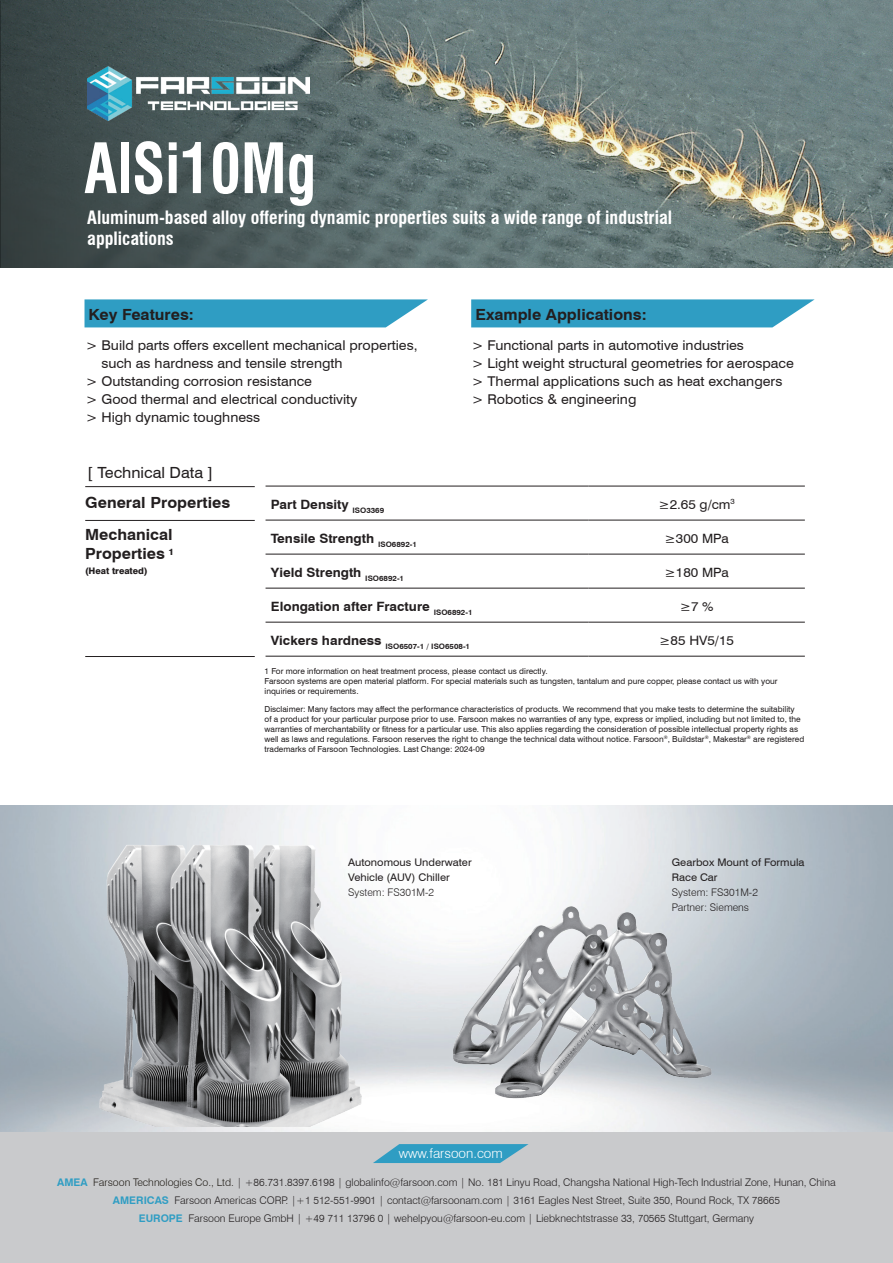
<style>
.page{position:relative;width:893px;height:1263px;background:#fff}
.page>*{position:absolute;margin:0;border:0;box-sizing:border-box;transform-origin:0 0}
.t1{font:700 condensed 67.5px "Swiss 721 BT";color:#fff;scale:.9 1}
.t2{font:700 condensed 18px/21px "Swiss 721 BT";color:#fff}
.t3{font:700 15.45px/18.5px "Swiss 721 BT";color:#231f20;scale:1.05 1}
.t4{font:15.45px "Swiss 721 BT";color:#231f20;scale:1.05 1}
.t5{font:13.5px/18px "Swiss 721 BT";color:#231f20;scale:1.05 1}
.t6{font:300 13.5px "Swiss 721 BT";color:#fff}
.t7{font:700 12.9px "Swiss 721 BT";color:#231f20;scale:1.05 1}
.t8{font:12.9px "Swiss 721 BT";color:#231f20;scale:1.05 1}
.t9{font:300 10.5px/18px "Swiss 721 BT";color:#231f20;text-align:center}
.t10{font:10.5px/15px "Swiss 721 BT";color:#231f20;scale:1.05 1}
.t11{font:800 9px "Swiss 721 BT";color:#231f20}
.t12{font:8.25px/9.9px "Swiss 721 BT";color:#231f20}
.t13{font:700 7.5px "Swiss 721 BT";color:#231f20;scale:1.05 1}
.s1{font-weight:700;color:#2f9dc3}
.s2{color:#221e18}
</style>
<div class="page">
<div style="left:0;top:1132px;width:893px;height:131px;background:#c9cacc"></div>
<svg style="left:373px;top:1144px;width:156px;height:19px"></svg>
<svg style="left:471px;top:299px;width:344px;height:28px;background:#3ea4c7"></svg>
<svg style="left:85px;top:299px;width:343px;height:28px;background:#3ea4c7"></svg>
<img style="left:0;top:0;width:892px;height:268px">
<img style="left:87px;top:66px;width:222px;height:54px">
<img style="left:450px;top:901px;width:265px;height:201px">
<img style="left:95px;top:840px;width:273px;height:287px">
<hr style="left:266px;top:486px;width:322px;height:1px;background:#231f20">
<hr style="left:588px;top:486px;width:217px;height:1px;background:#231f20">
<hr style="left:266px;top:520px;width:322px;height:1px;background:#231f20">
<hr style="left:588px;top:520px;width:217px;height:1px;background:#231f20">
<hr style="left:266px;top:554px;width:322px;height:1px;background:#231f20">
<hr style="left:588px;top:554px;width:217px;height:1px;background:#231f20">
<hr style="left:266px;top:588px;width:322px;height:1px;background:#231f20">
<hr style="left:588px;top:588px;width:217px;height:1px;background:#231f20">
<hr style="left:266px;top:622px;width:322px;height:1px;background:#231f20">
<hr style="left:588px;top:622px;width:217px;height:1px;background:#231f20">
<hr style="left:266px;top:656px;width:322px;height:1px;background:#231f20">
<hr style="left:588px;top:656px;width:217px;height:1px;background:#231f20">
<hr style="left:85px;top:520px;width:170px;height:1px;background:#231f20">
<hr style="left:85px;top:656px;width:170px;height:1px;background:#231f20">
<hr style="left:85px;top:486px;width:170px;height:1px;background:#231f20">
<h1 class="t1" style="left:84px;top:128px;width:259px">AlSi10Mg</h1>
<h2 class="t2" style="left:87px;top:207px;width:586px">Aluminum-based alloy offering dynamic properties suits a wide range of industrial applications</h2>
<h3 class="t3" style="left:88px;top:305px;width:102px">Key Features:</h3>
<h3 class="t3" style="left:475px;top:305px;width:165px">Example Applications:</h3>
<h3 class="t5" style="left:86px;top:336px;width:318px">&gt; Build parts offers excellent mechanical properties,</h3>
<h3 class="t5" style="left:101px;top:354px;width:231px">such as hardness and tensile strength</h3>
<h3 class="t5" style="left:86px;top:372px;width:217px">&gt; Outstanding corrosion resistance</h3>
<h3 class="t5" style="left:86px;top:390px;width:260px">&gt; Good thermal and electrical conductivity</h3>
<h3 class="t5" style="left:86px;top:408px;width:168px">&gt; High dynamic toughness</h3>
<h3 class="t5" style="left:472px;top:336px;width:308px">&gt; Functional parts in automotive industries<br>&gt; Light weight structural geometries for aerospace &gt; Thermal applications such as heat exchangers &gt; Robotics &amp; engineering</h3>
<h3 class="t4" style="left:87px;top:461px;width:122px">[ Technical Data ]</h3>
<h3 class="t3" style="left:85px;top:492px;width:140px">General Properties</h3>
<h3 class="t7" style="left:271px;top:495px;width:109px">Part Density <sub>ISO3369</sub></h3>
<h3 class="t8" style="left:658px;top:495px;width:74px">≥2.65 g/cm<sup>3</sup></h3>
<h3 class="t7" style="left:271px;top:529px;width:140px">Tensile Strength <sub>ISO6892-1</sub></h3>
<h3 class="t8" style="left:665px;top:529px;width:63px">≥300 MPa</h3>
<h3 class="t7" style="left:271px;top:563px;width:128px">Yield Strength <sub>ISO6892-1</sub></h3>
<h3 class="t8" style="left:665px;top:563px;width:63px">≥180 MPa</h3>
<h3 class="t7" style="left:271px;top:597px;width:193px">Elongation after Fracture <sub>ISO6892-1</sub></h3>
<h3 class="t8" style="left:680px;top:597px;width:34px">≥7 %</h3>
<p class="t13" style="left:271px;top:641px;width:191px"><sup>Vickers</sup> <sup>hardness</sup> ISO6507-1 / ISO6508-1</p>
<h3 class="t8" style="left:659px;top:631px;width:73px">≥85 HV5/15</h3>
<p class="t12" style="left:265px;top:665px;width:514px">1 For more information on heat treatment process, please contact us directly.<br>Farsoon systems are open material platform. For special materials such as tungsten, tantalum and pure copper, please contact us with your inquiries or requirements.</p>
<h3 class="t3" style="left:85px;top:525px;width:85px">Mechanical<br>Properties</h3>
<p class="t11" style="left:168px;top:546px;width:7px">1</p>
<p class="t11" style="left:85px;top:565px;width:64px">(Heat treated)</p>
<p class="t12" style="left:265px;top:704px;width:541px">Disclaimer: Many factors may affect the performance characteristics of products. We recommend that you make tests to determine the suitability<br>of a product for your particular purpose prior to use. Farsoon makes no warranties of any type, express or implied, including but not limited to, the warranties of merchantability or fitness for a particular use. This also applies regarding the consideration of possible intellectual property rights as well as laws and regulations. Farsoon reserves the right to change the technical data without notice. Farsoon<sup>®</sup>, Buildstar<sup>®</sup>, Makestar<sup>®</sup> are registered trademarks of Farsoon Technologies. Last Change: 2024-09</p>
<p class="t10" style="left:348px;top:854px;width:119px">Autonomous Underwater<br>Vehicle (AUV) Chiller</p>
<p class="t9" style="left:348px;top:883px;width:88px">System: FS301M-2</p>
<p class="t10" style="left:672px;top:854px;width:128px">Gearbox Mount of Formula<br>Race Car</p>
<p class="t9" style="left:672px;top:884px;width:88px;line-height:15px;text-align:left">System: FS301M-2<br>Partner: Siemens</p>
<h3 class="t6" style="left:399px;top:1145px;width:106px">www.farsoon.com</h3>
<p class="t9" style="left:57px;top:1173px;width:780px"><span class="s1">AMEA</span> <span class="s2">Farsoon Technologies Co., Ltd.</span> | +86.731.8397.6198 | globalinfo@farsoon.com | No. 181 Linyu Road, Changsha National High-Tech Industrial Zone, Hunan, China<br><span class="s1">AMERICAS</span> Farsoon Americas CORP. |+1 512-551-9901 | contact@farsoonam.com | 3161 Eagles Nest Street, Suite 350, Round Rock, TX 78665<br><span class="s1">EUROPE</span> Farsoon Europe GmbH | +49 711 13796 0 | wehelpyou@farsoon-eu.com | Liebknechtstrasse 33, 70565 Stuttgart, Germany</p>
</div>
